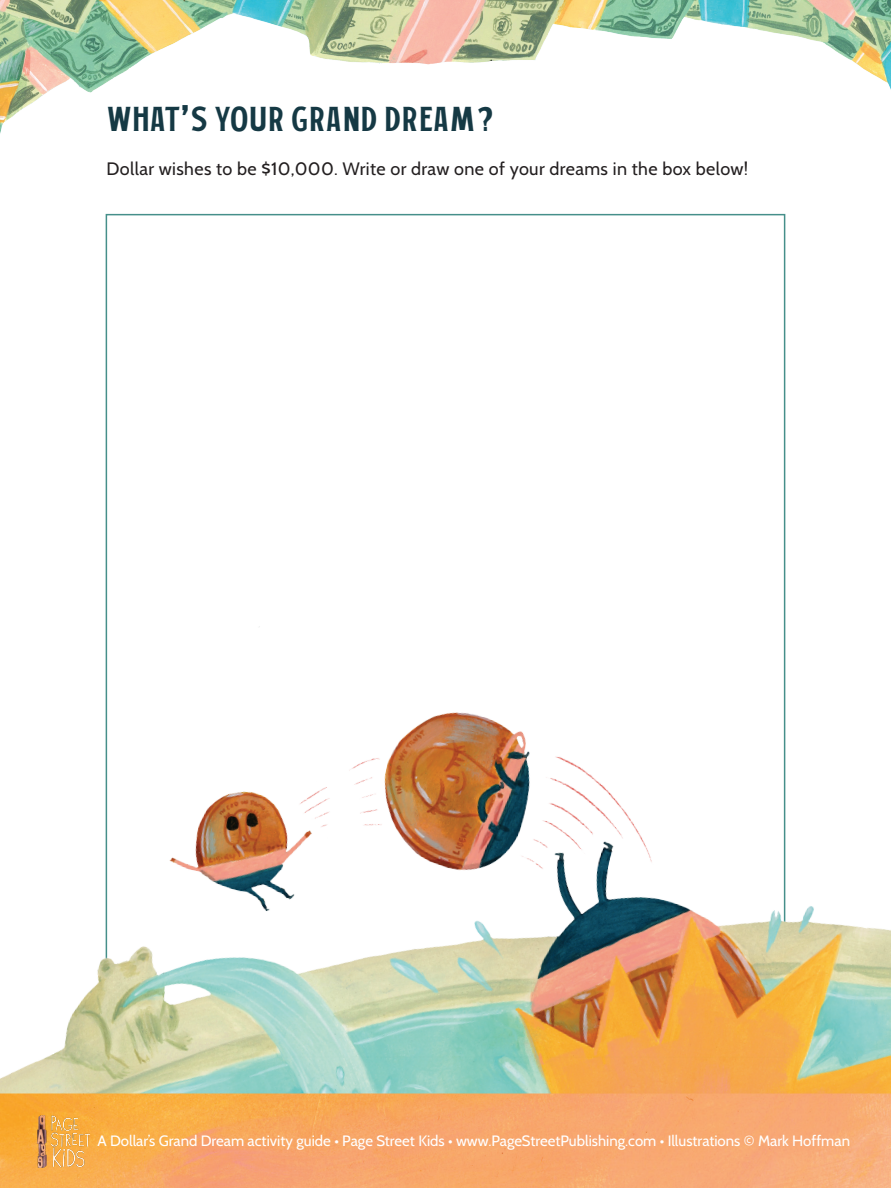
<style>
.page{position:relative;width:891px;height:1188px;background:#fff}
.page>*{position:absolute;margin:0;border:0;box-sizing:border-box;transform-origin:0 0}
.t1{font:33px "Haythem";letter-spacing:.02em;color:#153944}
.Body{font:18px "Cabin";letter-spacing:.02em;color:#231f20}
.t2{font:15px "Cabin";color:#fff}
</style>
<div class="page">
<img style="left:0;top:786px;width:891px;height:402px">
<img style="left:36px;top:1116px;width:53px;height:52px">
<div style="left:0;top:754px;width:54px;height:300px;background:#fff"></div>
<img style="left:0;top:0;width:891px;height:786px">
<p class="t1" style="left:107px;top:100px;width:390px">WHAT’S YOUR GRAND DREAM?</p>
<p class="Body" style="left:107px;top:158px;width:643px">Dollar wishes to be $10,000. Write or draw one of your dreams in the box below!</p>
<p class="t2" style="left:98px;top:1131px;width:754px">A Dollar’s Grand Dream activity guide • Page Street Kids • www.PageStreetPublishing.com • Illustrations © Mark Hoffman</p>
</div>
